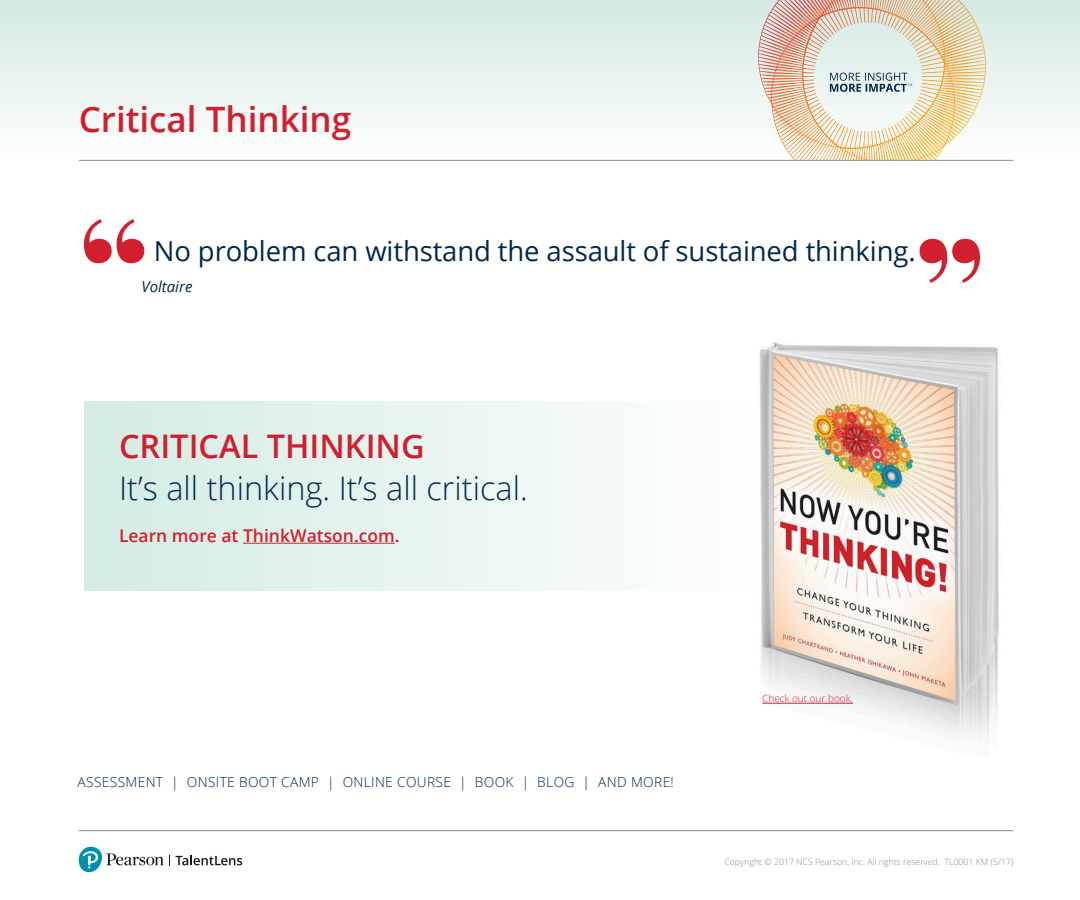
<style>
.page{position:relative;width:1080px;height:900px;background:#fff}
.page>*{position:absolute;margin:0;border:0;box-sizing:border-box;transform-origin:0 0}
.t1{font:600 35px "Open Sans";color:#d21f2f}
.t2{font:300 32.5px "Open Sans";color:#00294e}
.t3{font:600 32.5px "Open Sans";color:#d21f2f}
.t4{font:27.5px "Open Sans";letter-spacing:-.005em;color:#00294e}
.t5{font:600 17.5px "Open Sans";color:#d21f2f}
.t6{font:italic 15px "Open Sans";color:#00294e}
.t7{font:300 13.75px "Open Sans";letter-spacing:.025em;color:#00294e}
.t8{font:300 10px "Open Sans";color:#d21f2f}
.t9{font:300 8.75px "Open Sans";color:#8a8c8f}
</style>
<div class="page">
<svg style="left:0;top:0;width:1080px;height:161px"></svg>
<hr style="left:79px;top:160px;width:934px;height:1px;background:#8a8c8f">
<hr style="left:79px;top:830px;width:934px;height:1px;background:#8a8c8f">
<img style="left:758px;top:0;width:180px;height:152px">
<svg style="left:79px;top:847px;width:163px;height:25px"></svg>
<div style="left:84px;top:401px;width:679px;height:190px;background:linear-gradient(to right,#d4ece4,#fefefe)"></div>
<img style="left:760px;top:342px;width:239px;height:395px">
<hr style="left:243px;top:543px;width:152px;height:1px;background:#d21f2f">
<hr style="left:762px;top:703px;width:91px;height:1px;background:#d21f2f">
<svg style="left:84px;top:219px;width:60px;height:44px"></svg>
<svg style="left:920px;top:239px;width:60px;height:44px"></svg>
<p class="t1" style="left:79px;top:96px;width:274px">Critical Thinking</p>
<p class="t4" style="left:154px;top:233px;width:763px">No problem can withstand the assault of sustained thinking.</p>
<p class="t6" style="left:142px;top:276px;width:52px">Voltaire</p>
<p class="t3" style="left:119px;top:424px;width:307px">CRITICAL THINKING</p>
<p class="t2" style="left:119px;top:466px;width:410px">It’s all thinking. It’s all critical.</p>
<p class="t5" style="left:119px;top:524px;width:282px">Learn more at ThinkWatson.com.</p>
<p class="t7" style="left:78px;top:773px;width:598px">ASSESSMENT | ONSITE BOOT CAMP | ONLINE COURSE | BOOK | BLOG | AND MORE!</p>
<p class="t8" style="left:762px;top:692px;width:92px">Check out our book.</p>
<p class="t9" style="left:724px;top:856px;width:291px">Copyright © 2017 NCS Pearson, Inc. All rights reserved. TL0001 KM (5/17)</p>
</div>
